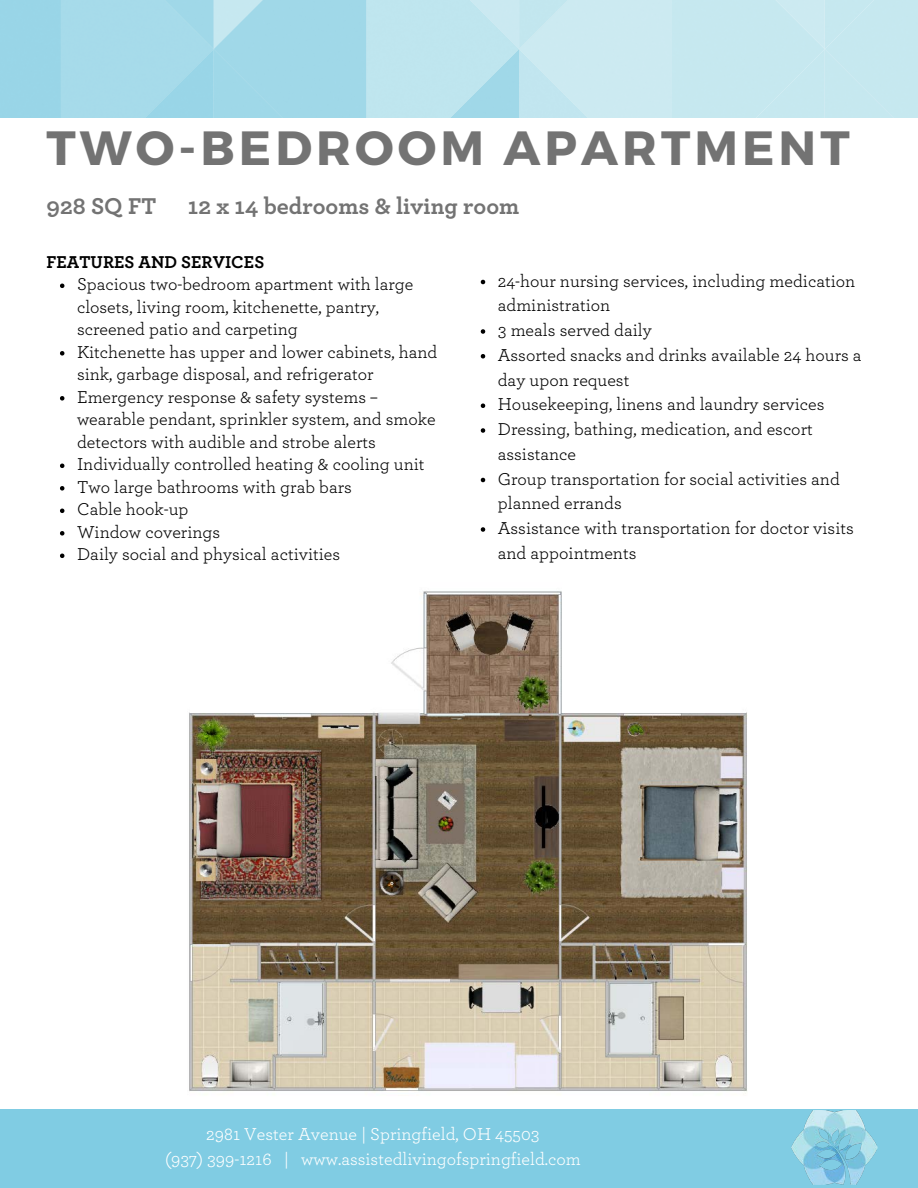
<style>
.page{position:relative;width:918px;height:1188px;background:#fff}
.page>*{position:absolute;margin:0;border:0;box-sizing:border-box;transform-origin:0 0}
.t1{font:700 48px "Montserrat";letter-spacing:.085em;color:#737373}
.t2{font:700 24px "Archer";color:#737373}
.t3{font:18px/22.5px "Archer";color:#000}
.t4{font:18px/24.8px "Archer";color:#fff;text-align:center}
.t5{font:700 18px "Archer";color:#000}
</style>
<div class="page">
<img style="left:0;top:0;width:918px;height:118px">
<div style="left:0;top:1110px;width:918px;height:78px;background:#80cce3"></div>
<img style="left:792px;top:1111px;width:85px;height:74px">
<img style="left:189px;top:591px;width:558px;height:503px">
<svg style="left:60px;top:284px;width:4px;height:4px"></svg>
<svg style="left:60px;top:351px;width:4px;height:5px"></svg>
<svg style="left:60px;top:396px;width:4px;height:5px"></svg>
<svg style="left:60px;top:464px;width:4px;height:4px"></svg>
<svg style="left:60px;top:486px;width:4px;height:5px"></svg>
<svg style="left:60px;top:509px;width:4px;height:4px"></svg>
<svg style="left:60px;top:531px;width:4px;height:5px"></svg>
<svg style="left:60px;top:554px;width:4px;height:4px"></svg>
<svg style="left:481px;top:280px;width:4px;height:4px"></svg>
<svg style="left:481px;top:329px;width:4px;height:5px"></svg>
<svg style="left:481px;top:354px;width:4px;height:5px"></svg>
<svg style="left:481px;top:404px;width:4px;height:4px"></svg>
<svg style="left:481px;top:428px;width:4px;height:5px"></svg>
<svg style="left:481px;top:478px;width:4px;height:4px"></svg>
<svg style="left:481px;top:527px;width:4px;height:5px"></svg>
<h1 class="t1" style="left:46px;top:117px;width:805px">TWO-BEDROOM APARTMENT</h1>
<h2 class="t2" style="left:46px;top:195px;width:111px">928 SQ FT</h2>
<h2 class="t2" style="left:188px;top:195px;width:333px">12 x 14 bedrooms &amp; living room</h2>
<p class="t5" style="left:46px;top:253px;width:219px">FEATURES AND SERVICES</p>
<p class="t3" style="left:77px;top:274px;width:362px">Spacious two-bedroom apartment with large closets, living room, kitchenette, pantry, screened patio and carpeting<br>Kitchenette has upper and lower cabinets, hand sink, garbage disposal, and refrigerator Emergency response &amp; safety systems – wearable pendant, sprinkler system, and smoke detectors with audible and strobe alerts Individually controlled heating &amp; cooling unit Two large bathrooms with grab bars<br>Cable hook-up<br>Window coverings<br>Daily social and physical activities</p>
<p class="t3" style="left:498px;top:269px;width:365px;line-height:24.8px">24-hour nursing services, including medication administration<br>3 meals served daily<br>Assorted snacks and drinks available 24 hours a day upon request<br>Housekeeping, linens and laundry services<br>Dressing, bathing, medication, and escort assistance<br>Group transportation for social activities and planned errands<br>Assistance with transportation for doctor visits and appointments</p>
<p class="t4" style="left:165px;top:1122px;width:417px">2981 Vester Avenue | Springfield, OH 45503<br>(937) 399-1216 | www.assistedlivingofspringfield.com</p>
</div>
